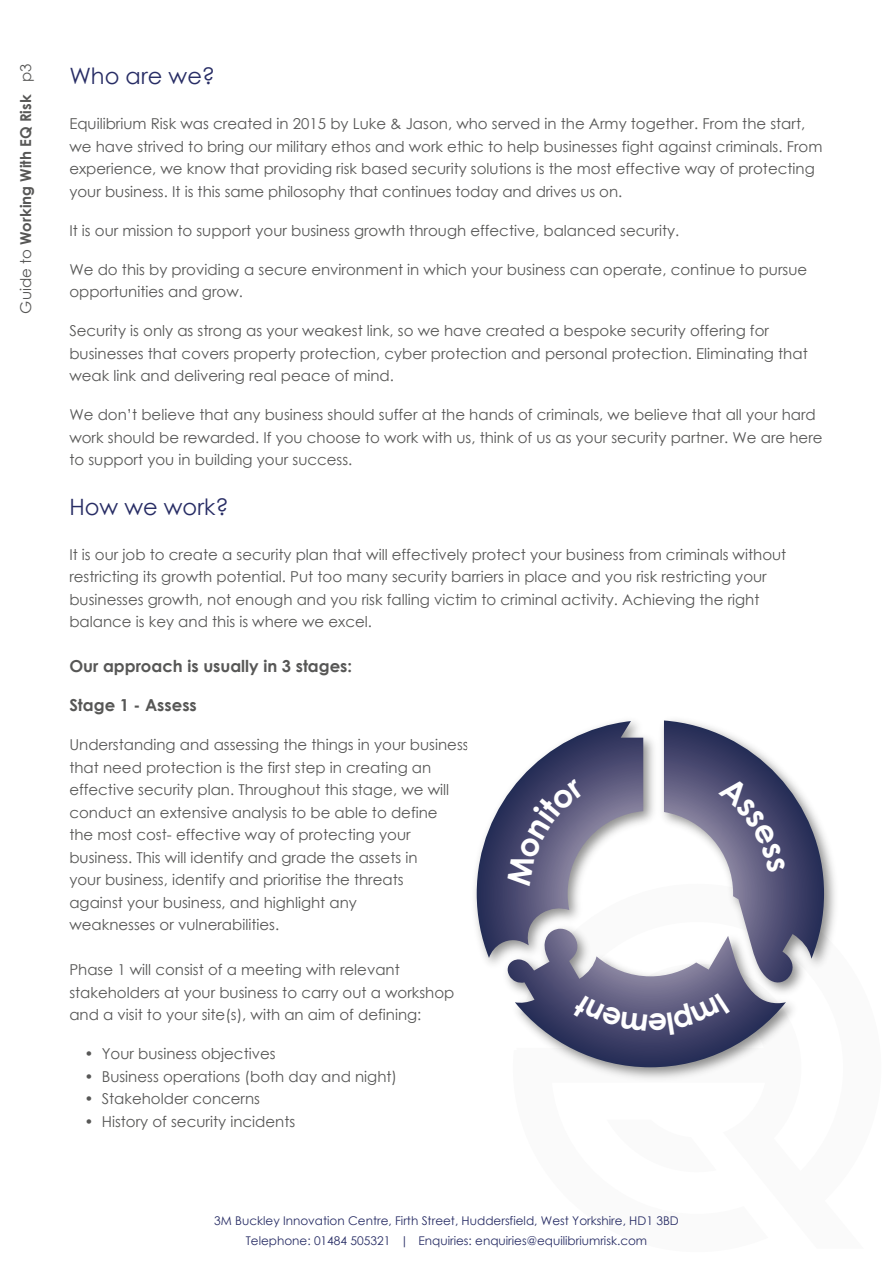
<style>
.page{position:relative;width:893px;height:1263px;background:#fff}
.page>*{position:absolute;margin:0;border:0;box-sizing:border-box;transform-origin:0 0}
.t1{font:22.5px "Century Gothic";color:#282d65}
.t2{font:700 16.5px "Century Gothic";color:#575756}
.t3{font:15px/22.5px "Century Gothic";color:#575756}
.t4{font:700 15px "Century Gothic";color:#575756}
.t5{font:12px/19.5px "Century Gothic";color:#282d65;text-align:center}
.s1{font-weight:400}
</style>
<div class="page">
<img style="left:475px;top:837px;width:360px;height:243px">
<svg style="left:477px;top:720px;width:347px;height:347px"></svg>
<svg style="left:507px;top:778px;width:78px;height:108px;background:#5c5b7d"></svg>
<svg style="left:572px;top:993px;width:158px;height:42px;background:#525176"></svg>
<svg style="left:718px;top:776px;width:68px;height:96px;background:#59587b"></svg>
<p class="t4" style="left:14px;top:313px;width:251px;rotate:-90deg"><span class="s1">Guide to</span> Working With EQ Risk <span class="s1">p3</span></p>
<h1 class="t1" style="left:69px;top:60px;width:147px">Who are we?</h1>
<p class="t3" style="left:69px;top:112px;width:755px">Equilibrium Risk was created in 2015 by Luke &amp; Jason, who served in the Army together. From the start, we have strived to bring our military ethos and work ethic to help businesses fight against criminals. From experience, we know that providing risk based security solutions is the most effective way of protecting your business. It is this same philosophy that continues today and drives us on.</p>
<p class="t3" style="left:69px;top:219px;width:612px">It is our mission to support your business growth through effective, balanced security.</p>
<p class="t3" style="left:69px;top:258px;width:739px">We do this by providing a secure environment in which your business can operate, continue to pursue opportunities and grow.</p>
<p class="t3" style="left:69px;top:319px;width:740px">Security is only as strong as your weakest link, so we have created a bespoke security offering for businesses that covers property protection, cyber protection and personal protection. Eliminating that weak link and delivering real peace of mind.</p>
<p class="t3" style="left:69px;top:403px;width:755px">We don’t believe that any business should suffer at the hands of criminals, we believe that all your hard work should be rewarded. If you choose to work with us, think of us as your security partner. We are here to support you in building your success.</p>
<h1 class="t1" style="left:69px;top:491px;width:161px">How we work?</h1>
<p class="t3" style="left:69px;top:543px;width:718px">It is our job to create a security plan that will effectively protect your business from criminals without restricting its growth potential. Put too many security barriers in place and you risk restricting your businesses growth, not enough and you risk falling victim to criminal activity. Achieving the right balance is key and this is where we excel.</p>
<p class="t2" style="left:69px;top:654px;width:284px">Our approach is usually in 3 stages:</p>
<p class="t2" style="left:69px;top:693px;width:129px">Stage 1 - Assess</p>
<p class="t3" style="left:69px;top:733px;width:401px">Understanding and assessing the things in your business that need protection is the first step in creating an effective security plan. Throughout this stage, we will conduct an extensive analysis to be able to define<br>the most cost- effective way of protecting your business. This will identify and grade the assets in<br>your business, identify and prioritise the threats<br>against your business, and highlight any<br>weaknesses or vulnerabilities.</p>
<p class="t3" style="left:69px;top:958px;width:387px">Phase 1 will consist of a meeting with relevant stakeholders at your business to carry out a workshop and a visit to your site(s), with an aim of defining:</p>
<p class="t3" style="left:84px;top:1042px;width:193px">• Your business objectives</p>
<p class="t3" style="left:84px;top:1065px;width:314px">• Business operations (both day and night)</p>
<p class="t3" style="left:84px;top:1087px;width:177px">• Stakeholder concerns</p>
<p class="t3" style="left:84px;top:1110px;width:212px">• History of security incidents</p>
<p class="t5" style="left:214px;top:1211px;width:466px">3M Buckley Innovation Centre, Firth Street, Huddersfield, West Yorkshire, HD1 3BD<br>Telephone: 01484 505321 | Enquiries: enquiries@equilibriumrisk.com</p>
</div>
